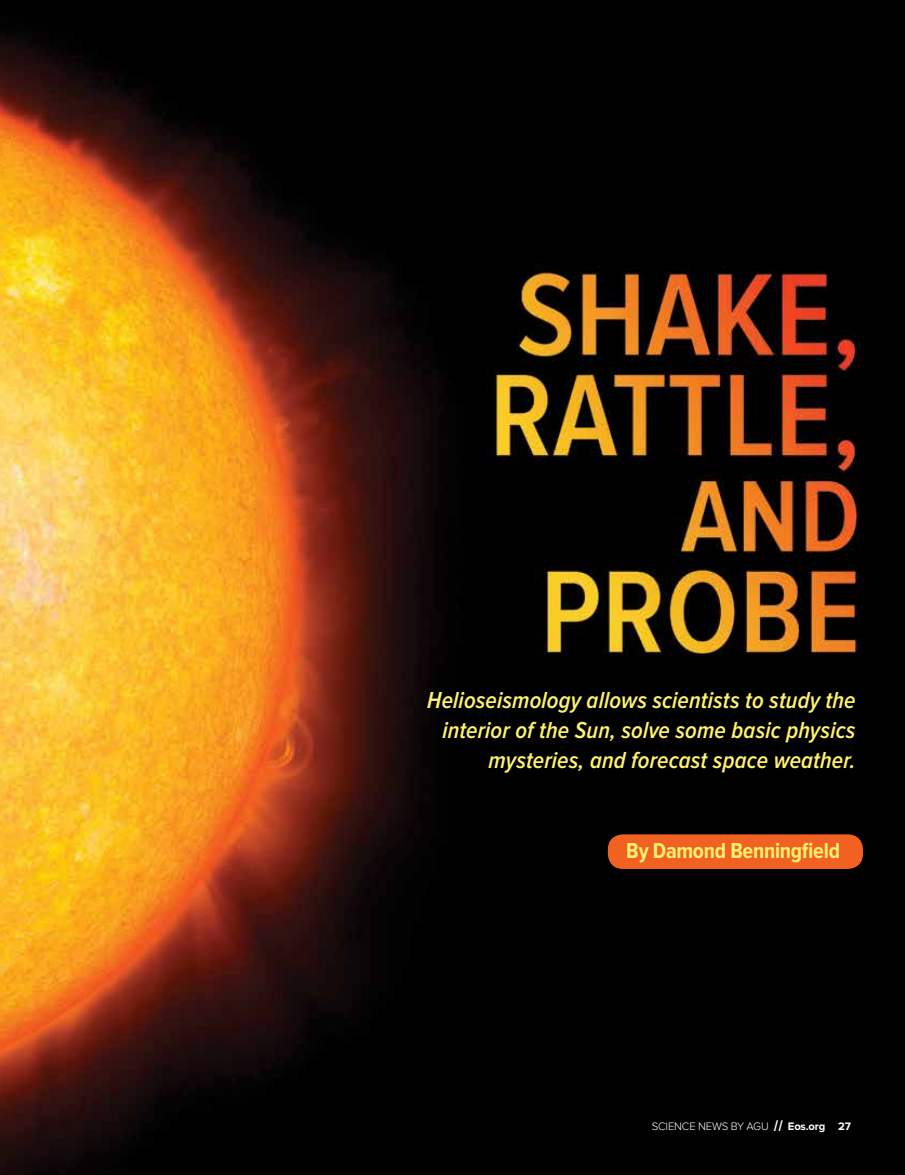
<style>
.page{position:relative;width:905px;height:1175px;background:#fff}
.page>*{position:absolute;margin:0;border:0;box-sizing:border-box;transform-origin:0 0}
.t1{font:italic 600 24px/30px "Proxima Nova Cond";letter-spacing:.005em;color:#fef26e;text-align:right}
.t2{font:700 22.5px "Proxima Nova Cond";letter-spacing:-.01em;color:#fef26e}
.t3{font:300 11.25px "Proxima Nova";letter-spacing:-.015em;color:#fff}
.s1{font-family:"Merriweather";font-weight:800}
.s2{font-weight:700}
</style>
<div class="page">
<img style="left:0;top:0;width:904px;height:1174px">
<div style="left:608px;top:834px;width:255px;height:35px;background:#f16122;border-radius:15px"></div>
<p class="t1" style="left:427px;top:685px;width:430px">Helioseismology allows scientists to study the interior of the Sun, solve some basic physics mysteries, and forecast space weather.</p>
<p class="t2" style="left:626px;top:837px;width:215px">By Damond Benningfield</p>
<p class="t3" style="left:651px;top:1119px;width:201px">SCIENCE NEWS BY AGU <span class="s1">//</span> <span class="s2">Eos.org 27</span></p>
</div>
